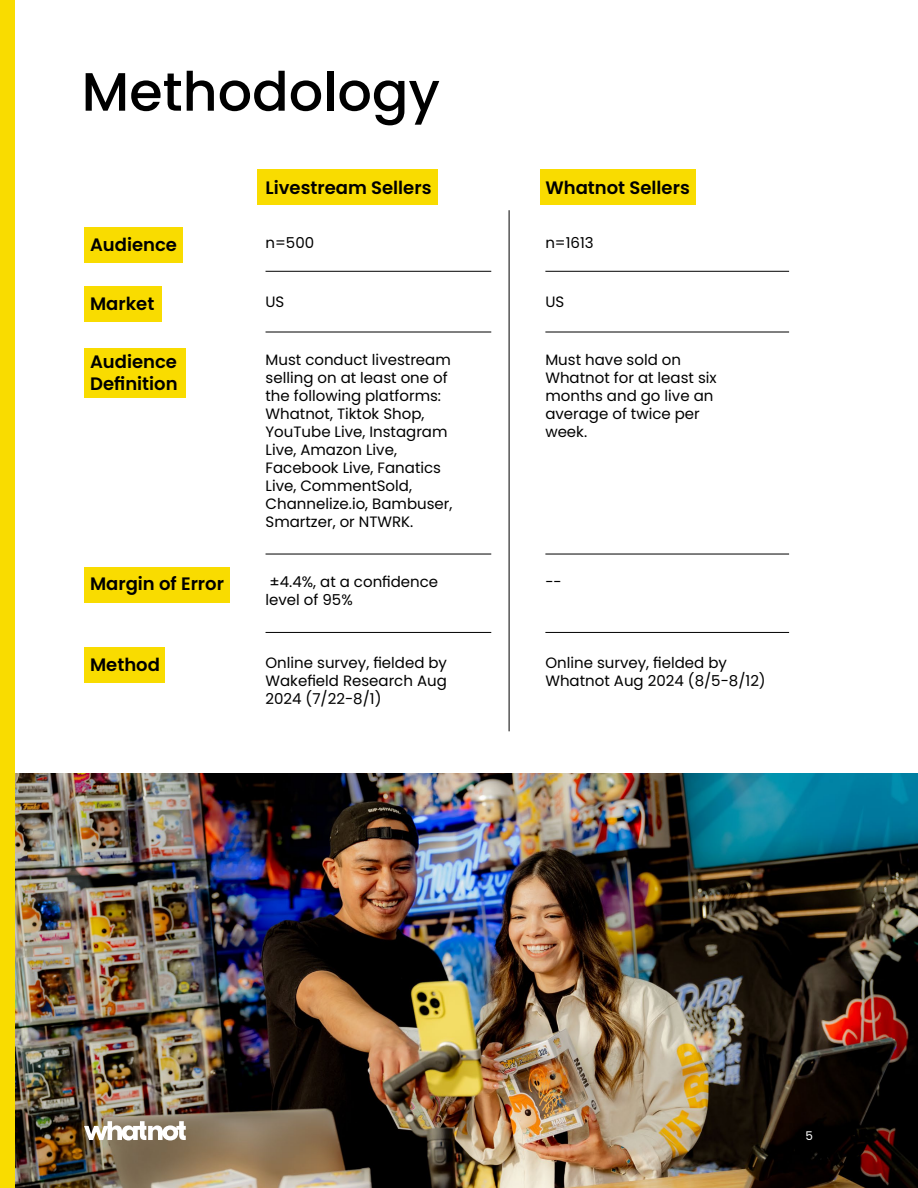
<style>
.page{position:relative;width:918px;height:1188px;background:#fff}
.page>*{position:absolute;margin:0;border:0;box-sizing:border-box;transform-origin:0 0}
.t1{font:500 54px "Poppins";color:#000}
.t2{font:600 18px/21.6px "Poppins";color:#000}
.t3{font:15px/18px "Poppins";color:#000}
.t4{font:12px "Poppins";color:#fff}
</style>
<div class="page">
<img style="left:14px;top:773px;width:904px;height:415px">
<svg style="left:84px;top:1121px;width:102px;height:19px"></svg>
<div style="left:0;top:0;width:14px;height:1188px;background:#f9dc00"></div>
<div style="left:258px;top:169px;width:180px;height:36px;background:#f9dc00"></div>
<div style="left:84px;top:227px;width:98px;height:36px;background:#f9dc00"></div>
<div style="left:84px;top:286px;width:77px;height:36px;background:#f9dc00"></div>
<div style="left:84px;top:647px;width:81px;height:36px;background:#f9dc00"></div>
<div style="left:84px;top:567px;width:145px;height:36px;background:#f9dc00"></div>
<div style="left:84px;top:348px;width:102px;height:50px;background:#f9dc00"></div>
<div style="left:540px;top:169px;width:155px;height:36px;background:#f9dc00"></div>
<hr style="left:266px;top:632px;width:225px;height:1px;background:#000">
<hr style="left:266px;top:554px;width:225px;height:1px;background:#000">
<hr style="left:266px;top:332px;width:225px;height:1px;background:#000">
<hr style="left:266px;top:271px;width:225px;height:1px;background:#000">
<hr style="left:545px;top:632px;width:244px;height:1px;background:#000">
<hr style="left:545px;top:554px;width:244px;height:1px;background:#000">
<hr style="left:545px;top:332px;width:244px;height:1px;background:#000">
<hr style="left:545px;top:271px;width:244px;height:1px;background:#000">
<hr style="left:509px;top:210px;width:1px;height:521px;background:#000">
<h1 class="t1" style="left:82px;top:60px;width:360px">Methodology</h1>
<p class="t2" style="left:266px;top:177px;width:167px">Livestream Sellers</p>
<p class="t2" style="left:545px;top:177px;width:146px">Whatnot Sellers</p>
<p class="t2" style="left:90px;top:234px;width:88px">Audience</p>
<p class="t3" style="left:266px;top:234px;width:50px">n=500</p>
<p class="t3" style="left:545px;top:234px;width:50px">n=1613</p>
<p class="t2" style="left:90px;top:293px;width:66px">Market</p>
<p class="t3" style="left:266px;top:292px;width:20px">US</p>
<p class="t3" style="left:545px;top:292px;width:20px">US</p>
<p class="t2" style="left:90px;top:351px;width:89px">Audience<br>Definition</p>
<p class="t3" style="left:266px;top:351px;width:188px">Must conduct livestream selling on at least one of the following platforms:<br>Whatnot, Tiktok Shop,<br>YouTube Live, Instagram<br>Live, Amazon Live,<br>Facebook Live, Fanatics<br>Live, CommentSold,<br>Channelize.io, Bambuser,<br>Smartzer, or NTWRK.</p>
<p class="t3" style="left:545px;top:351px;width:173px">Must have sold on<br>Whatnot for at least six months and go live an average of twice per week.</p>
<p class="t2" style="left:90px;top:573px;width:135px">Margin of Error</p>
<p class="t3" style="left:266px;top:573px;width:174px">±4.4%, at a confidence level of 95%</p>
<p class="t3" style="left:545px;top:573px;width:18px">--</p>
<p class="t2" style="left:90px;top:654px;width:71px">Method</p>
<p class="t3" style="left:266px;top:654px;width:183px;text-align:justify">Online survey, fielded by Wakefield Research Aug 2024 (7/22-8/1)</p>
<p class="t3" style="left:545px;top:654px;width:222px">Online survey, fielded by<br>Whatnot Aug 2024 (8/5-8/12)</p>
<p class="t4" style="left:805px;top:1129px;width:9px">5</p>
</div>
